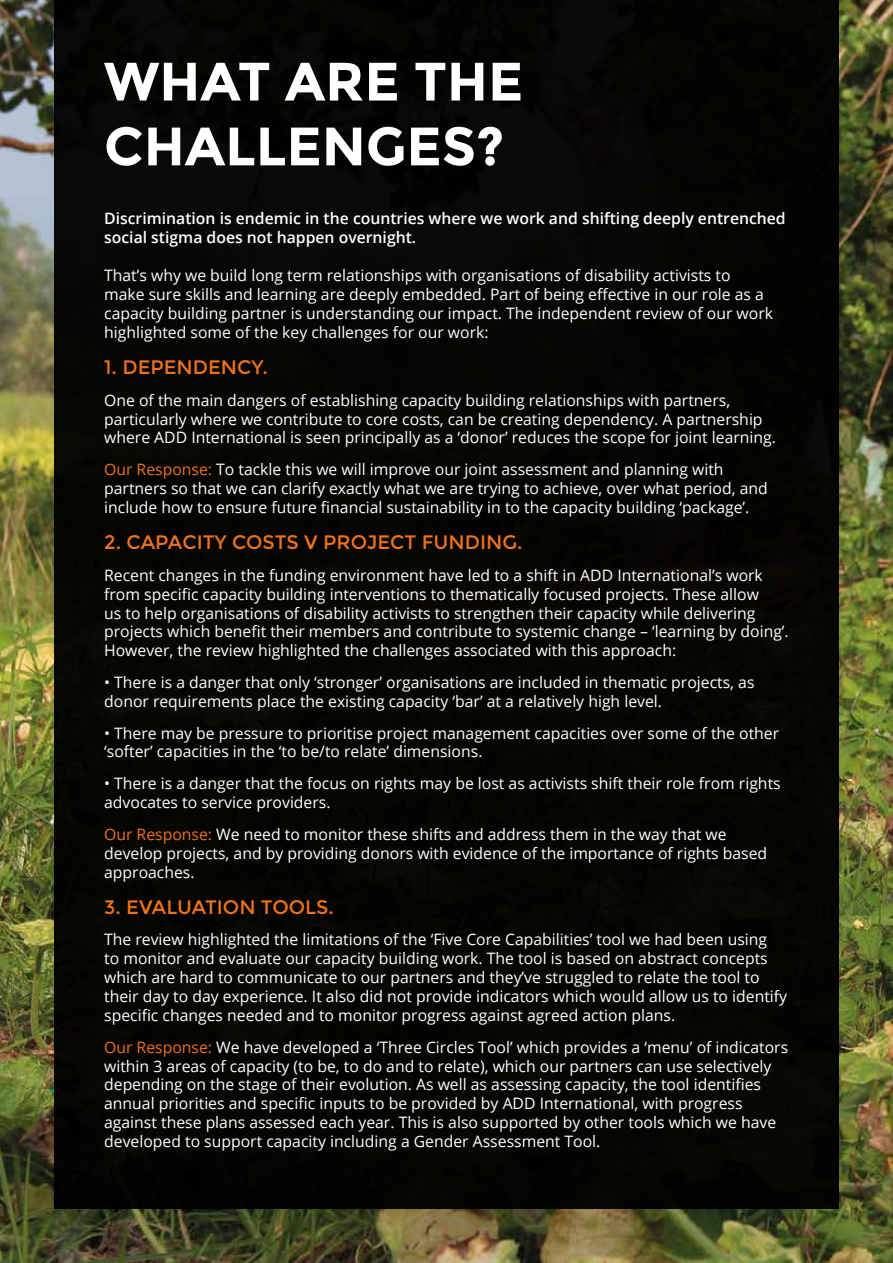
<style>
.page{position:relative;width:893px;height:1263px;background:#fff}
.page>*{position:absolute;margin:0;border:0;box-sizing:border-box;transform-origin:0 0}
.t1{font:700 54px/64.8px "Montserrat";color:#fff}
.t2{font:19.5px "Montserrat";color:#ee7219}
.t3{font:15.75px/18.9px "Open Sans";color:#fff}
.t4{font:600 15.75px/18.9px "Open Sans";color:#fff}
.s1{color:#ee7219}
</style>
<div class="page">
<img style="left:0;top:0;width:893px;height:1263px">
<div style="left:54px;top:0;width:785px;height:1209px;background:#000"></div>
<h1 class="t1" style="left:104px;top:49px;width:421px">WHAT ARE THE<br>CHALLENGES?</h1>
<p class="t4" style="left:104px;top:209px;width:683px">Discrimination is endemic in the countries where we work and shifting deeply entrenched social stigma does not happen overnight.</p>
<p class="t3" style="left:104px;top:266px;width:670px">That’s why we build long term relationships with organisations of disability activists to make sure skills and learning are deeply embedded. Part of being effective in our role as a capacity building partner is understanding our impact. The independent review of our work highlighted some of the key challenges for our work:</p>
<p class="t2" style="left:104px;top:356px;width:165px">1. DEPENDENCY.</p>
<p class="t3" style="left:104px;top:390px;width:673px">One of the main dangers of establishing capacity building relationships with partners, particularly where we contribute to core costs, can be creating dependency. A partnership where ADD International is seen principally as a ‘donor’ reduces the scope for joint learning.</p>
<p class="t3" style="left:104px;top:459px;width:665px"><span class="s1">Our Response:</span> To tackle this we will improve our joint assessment and planning with partners so that we can clarify exactly what we are trying to achieve, over what period, and include how to ensure future financial sustainability in to the capacity building ‘package’.</p>
<p class="t2" style="left:104px;top:531px;width:420px">2. CAPACITY COSTS V PROJECT FUNDING.</p>
<p class="t3" style="left:104px;top:565px;width:686px">Recent changes in the funding environment have led to a shift in ADD International’s work from specific capacity building interventions to thematically focused projects. These allow<br>us to help organisations of disability activists to strengthen their capacity while delivering projects which benefit their members and contribute to systemic change – ‘learning by doing’.<br>However, the review highlighted the challenges associated with this approach:</p>
<p class="t3" style="left:104px;top:672px;width:652px">• There is a danger that only ‘stronger’ organisations are included in thematic projects, as donor requirements place the existing capacity ‘bar’ at a relatively high level.</p>
<p class="t3" style="left:104px;top:723px;width:677px">• There may be pressure to prioritise project management capacities over some of the other ‘softer’ capacities in the ‘to be/to relate’ dimensions.</p>
<p class="t3" style="left:104px;top:773px;width:678px">• There is a danger that the focus on rights may be lost as activists shift their role from rights advocates to service providers.</p>
<p class="t3" style="left:104px;top:824px;width:665px"><span class="s1">Our Response:</span> We need to monitor these shifts and address them in the way that we develop projects, and by providing donors with evidence of the importance of rights based approaches.</p>
<p class="t2" style="left:104px;top:895px;width:231px">3. EVALUATION TOOLS.</p>
<p class="t3" style="left:104px;top:930px;width:684px">The review highlighted the limitations of the ‘Five Core Capabilities’ tool we had been using<br>to monitor and evaluate our capacity building work. The tool is based on abstract concepts which are hard to communicate to our partners and they’ve struggled to relate the tool to their day to day experience. It also did not provide indicators which would allow us to identify specific changes needed and to monitor progress against agreed action plans.</p>
<p class="t3" style="left:104px;top:1037px;width:685px"><span class="s1">Our Response:</span> We have developed a ‘Three Circles Tool’ which provides a ‘menu’ of indicators within 3 areas of capacity (to be, to do and to relate), which our partners can use selectively depending on the stage of their evolution. As well as assessing capacity, the tool identifies annual priorities and specific inputs to be provided by ADD International, with progress against these plans assessed each year. This is also supported by other tools which we have developed to support capacity including a Gender Assessment Tool.</p>
</div>
